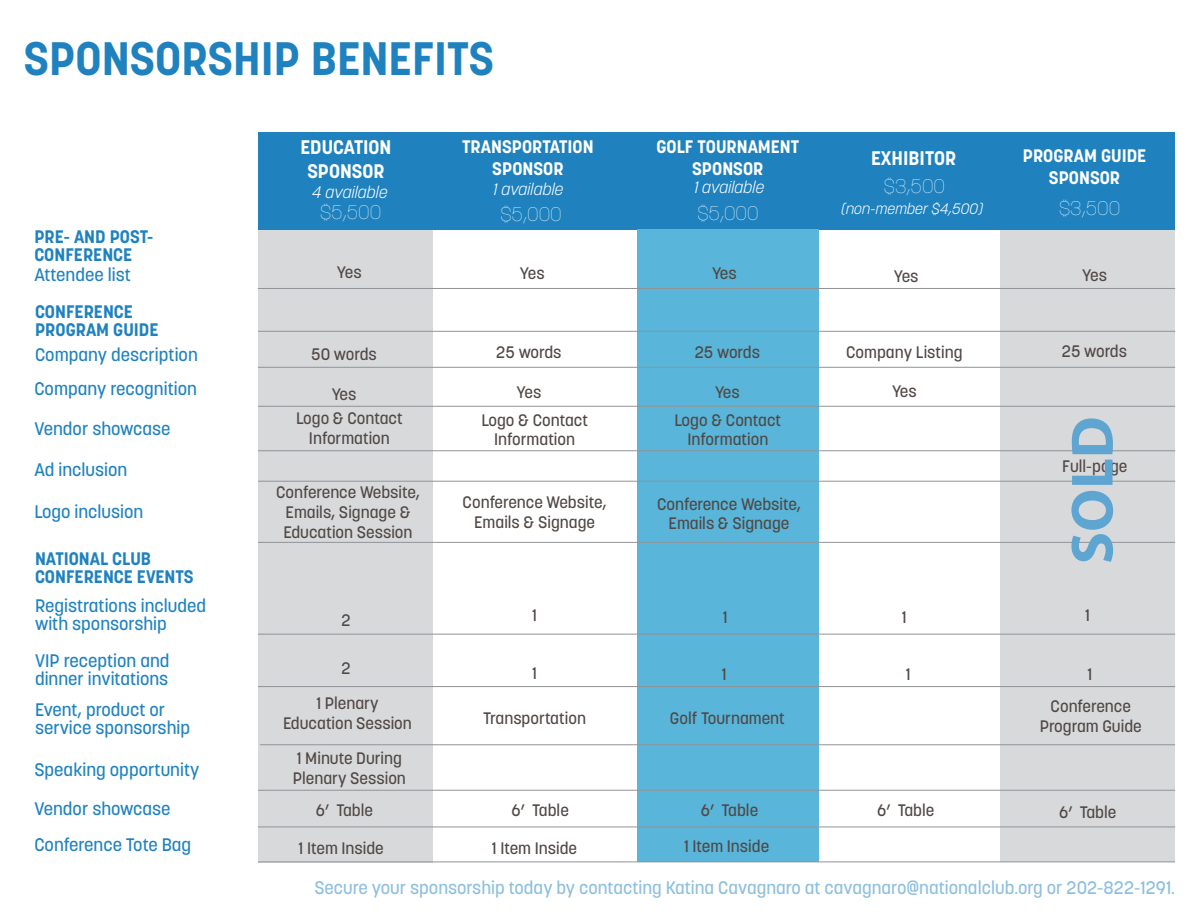
<style>
.page{position:relative;width:1188px;height:918px;background:#fff}
.page>*{position:absolute;margin:0;border:0;box-sizing:border-box;transform-origin:0 0}
.t1{font:700 60px "Myriad Pro";color:#5ea5d1}
.t2{font:700 46.5px "Korolev";color:#1f82bf}
.Dollar_Amount{font:100 19.5px "Korolev";color:#fff}
.t3{font:700 19.5px "Korolev";color:#fff}
.Sponsor_Item{font:500 18px "Korolev";color:#1f82bf}
.t4{font:500 18px "Korolev";color:#8dbfde}
.t5{font:700 18px/18px "Korolev";color:#1f82bf}
.t6{font:700 18px/21.6px "Korolev";color:#fff;text-align:center}
.Benefits_Chart_Text{font:500 16.5px/19.8px "Korolev";color:#504845;text-align:center}
.Number_Available{font:italic 300 16.5px "Korolev";color:#fff}
.Dollar_Amount-2{font:italic 300 15px "Korolev";color:#fff}
</style>
<div class="page">
<div style="left:258px;top:230px;width:175px;height:632px;background:#d8d9db"></div>
<div style="left:1001px;top:226px;width:174px;height:636px;background:#d8d9db"></div>
<div style="left:258px;top:132px;width:917px;height:98px;background:#1f82bf"></div>
<div style="left:637px;top:230px;width:182px;height:632px;background:#59b5d9"></div>
<hr style="left:258px;top:331px;width:917px;height:1px;background:#919396">
<hr style="left:258px;top:367px;width:917px;height:1px;background:#919396">
<hr style="left:258px;top:406px;width:917px;height:1px;background:#919396">
<hr style="left:258px;top:450px;width:917px;height:1px;background:#919396">
<hr style="left:258px;top:481px;width:917px;height:1px;background:#919396">
<hr style="left:258px;top:542px;width:917px;height:1px;background:#919396">
<hr style="left:258px;top:634px;width:917px;height:1px;background:#919396">
<hr style="left:258px;top:686px;width:917px;height:1px;background:#919396">
<hr style="left:258px;top:862px;width:917px;height:1px;background:#919396">
<hr style="left:258px;top:288px;width:917px;height:1px;background:#919396">
<hr style="left:258px;top:827px;width:917px;height:1px;background:#919396">
<hr style="left:260px;top:744px;width:915px;height:1px;background:#919396">
<hr style="left:258px;top:790px;width:917px;height:1px;background:#919396">
<p class="t2" style="left:24px;top:30px;width:472px">SPONSORSHIP BENEFITS</p>
<p class="t5" style="left:34px;top:228px;width:120px">PRE- AND POST-<br>CONFERENCE</p>
<p class="Sponsor_Item" style="left:34px;top:263px;width:98px">Attendee list</p>
<p class="t5" style="left:35px;top:302px;width:99px">CONFERENCE</p>
<p class="t5" style="left:35px;top:320px;width:125px">PROGRAM GUIDE</p>
<p class="Sponsor_Item" style="left:35px;top:344px;width:164px">Company description</p>
<p class="Sponsor_Item" style="left:34px;top:377px;width:164px">Company recognition</p>
<p class="Sponsor_Item" style="left:34px;top:418px;width:138px">Vendor showcase</p>
<p class="Sponsor_Item" style="left:34px;top:458px;width:95px">Ad inclusion</p>
<p class="Sponsor_Item" style="left:34px;top:500px;width:111px">Logo inclusion</p>
<p class="t5" style="left:35px;top:549px;width:118px">NATIONAL CLUB</p>
<p class="t5" style="left:35px;top:567px;width:160px">CONFERENCE EVENTS</p>
<p class="Sponsor_Item" style="left:35px;top:594px;width:173px">Registrations included</p>
<p class="Sponsor_Item" style="left:35px;top:612px;width:133px">with sponsorship</p>
<p class="Sponsor_Item" style="left:35px;top:650px;width:136px">VIP reception and</p>
<p class="Sponsor_Item" style="left:35px;top:668px;width:135px">dinner invitations</p>
<p class="Sponsor_Item" style="left:35px;top:698px;width:132px">Event, product or</p>
<p class="Sponsor_Item" style="left:35px;top:716px;width:157px">service sponsorship</p>
<p class="Sponsor_Item" style="left:34px;top:758px;width:167px">Speaking opportunity</p>
<p class="Sponsor_Item" style="left:34px;top:797px;width:138px">Vendor showcase</p>
<p class="Sponsor_Item" style="left:34px;top:833px;width:158px">Conference Tote Bag</p>
<p class="t3" style="left:301px;top:135px;width:92px">EDUCATION</p>
<p class="t3" style="left:307px;top:159px;width:79px">SPONSOR</p>
<p class="Dollar_Amount" style="left:320px;top:200px;width:63px">$5,500</p>
<p class="Number_Available" style="left:312px;top:182px;width:77px">4 available</p>
<p class="Benefits_Chart_Text" style="left:337px;top:262px;width:26px">Yes</p>
<p class="Benefits_Chart_Text" style="left:311px;top:344px;width:67px">50 words</p>
<p class="Benefits_Chart_Text" style="left:332px;top:384px;width:26px">Yes</p>
<p class="Benefits_Chart_Text" style="left:296px;top:408px;width:108px">Logo &amp; Contact</p>
<p class="Benefits_Chart_Text" style="left:309px;top:428px;width:82px">Information</p>
<p class="Benefits_Chart_Text" style="left:276px;top:482px;width:146px">Conference Website,<br>Emails, Signage &amp;</p>
<p class="Benefits_Chart_Text" style="left:283px;top:522px;width:131px">Education Session</p>
<p class="Benefits_Chart_Text" style="left:342px;top:610px;width:11px">2</p>
<p class="Benefits_Chart_Text" style="left:342px;top:658px;width:11px">2</p>
<p class="Benefits_Chart_Text" style="left:316px;top:693px;width:64px">1 Plenary</p>
<p class="Benefits_Chart_Text" style="left:283px;top:713px;width:130px">Education Session</p>
<p class="Benefits_Chart_Text" style="left:297px;top:748px;width:107px">1 Minute During</p>
<p class="Benefits_Chart_Text" style="left:293px;top:768px;width:115px">Plenary Session</p>
<p class="Benefits_Chart_Text" style="left:316px;top:801px;width:59px">6’ Table</p>
<p class="Benefits_Chart_Text" style="left:299px;top:838px;width:87px">1 Item Inside</p>
<p class="t6" style="left:462px;top:136px;width:133px">TRANSPORTATION<br>SPONSOR</p>
<p class="t6" style="left:656px;top:136px;width:144px">GOLF TOURNAMENT<br>SPONSOR</p>
<p class="t3" style="left:871px;top:146px;width:87px">EXHIBITOR</p>
<p class="t6" style="left:1023px;top:145px;width:125px">PROGRAM GUIDE<br>SPONSOR</p>
<p class="Dollar_Amount" style="left:884px;top:173px;width:63px">$3,500</p>
<p class="Dollar_Amount-2" style="left:842px;top:199px;width:143px">(non-member $4,500)</p>
<p class="Number_Available" style="left:494px;top:179px;width:71px">1 available</p>
<p class="Number_Available" style="left:694px;top:177px;width:71px">1 available</p>
<p class="Dollar_Amount" style="left:1059px;top:195px;width:63px">$3,500</p>
<p class="Dollar_Amount" style="left:500px;top:201px;width:63px">$5,000</p>
<p class="Dollar_Amount" style="left:697px;top:201px;width:63px">$5,000</p>
<p class="Benefits_Chart_Text" style="left:520px;top:263px;width:26px">Yes</p>
<p class="Benefits_Chart_Text" style="left:712px;top:263px;width:26px">Yes</p>
<p class="Benefits_Chart_Text" style="left:1082px;top:265px;width:26px">Yes</p>
<p class="Benefits_Chart_Text" style="left:894px;top:266px;width:26px">Yes</p>
<p class="Benefits_Chart_Text" style="left:496px;top:343px;width:67px">25 words</p>
<p class="Benefits_Chart_Text" style="left:517px;top:382px;width:26px">Yes</p>
<p class="Benefits_Chart_Text" style="left:695px;top:343px;width:67px">25 words</p>
<p class="Benefits_Chart_Text" style="left:715px;top:382px;width:26px">Yes</p>
<p class="Benefits_Chart_Text" style="left:846px;top:343px;width:118px">Company Listing</p>
<p class="Benefits_Chart_Text" style="left:892px;top:382px;width:26px">Yes</p>
<p class="Benefits_Chart_Text" style="left:1062px;top:341px;width:67px">25 words</p>
<p class="Benefits_Chart_Text" style="left:481px;top:410px;width:108px">Logo &amp; Contact</p>
<p class="Benefits_Chart_Text" style="left:494px;top:430px;width:82px">Information</p>
<p class="Benefits_Chart_Text" style="left:675px;top:410px;width:108px">Logo &amp; Contact</p>
<p class="Benefits_Chart_Text" style="left:687px;top:430px;width:82px">Information</p>
<p class="Benefits_Chart_Text" style="left:463px;top:493px;width:146px">Conference Website,<br>Emails &amp; Signage</p>
<p class="Benefits_Chart_Text" style="left:657px;top:494px;width:146px">Conference Website,<br>Emails &amp; Signage</p>
<p class="t1" style="left:1053px;top:564px;width:149px;rotate:-90deg">SOLD</p>
<p class="Benefits_Chart_Text" style="left:1062px;top:456px;width:67px">Full-page</p>
<p class="Benefits_Chart_Text" style="left:532px;top:605px;width:6px">1</p>
<p class="Benefits_Chart_Text" style="left:723px;top:607px;width:6px">1</p>
<p class="Benefits_Chart_Text" style="left:902px;top:607px;width:6px">1</p>
<p class="Benefits_Chart_Text" style="left:1085px;top:606px;width:6px">1</p>
<p class="Benefits_Chart_Text" style="left:532px;top:663px;width:6px">1</p>
<p class="Benefits_Chart_Text" style="left:722px;top:664px;width:6px">1</p>
<p class="Benefits_Chart_Text" style="left:906px;top:665px;width:6px">1</p>
<p class="Benefits_Chart_Text" style="left:1088px;top:665px;width:6px">1</p>
<p class="Benefits_Chart_Text" style="left:483px;top:708px;width:104px">Transportation</p>
<p class="Benefits_Chart_Text" style="left:670px;top:708px;width:116px">Golf Tournament</p>
<p class="Benefits_Chart_Text" style="left:1051px;top:697px;width:82px">Conference</p>
<p class="Benefits_Chart_Text" style="left:1040px;top:717px;width:103px">Program Guide</p>
<p class="Benefits_Chart_Text" style="left:512px;top:800px;width:59px">6’ Table</p>
<p class="Benefits_Chart_Text" style="left:701px;top:800px;width:59px">6’ Table</p>
<p class="Benefits_Chart_Text" style="left:877px;top:800px;width:59px">6’ Table</p>
<p class="Benefits_Chart_Text" style="left:1059px;top:802px;width:59px">6’ Table</p>
<p class="Benefits_Chart_Text" style="left:492px;top:838px;width:87px">1 Item Inside</p>
<p class="Benefits_Chart_Text" style="left:684px;top:837px;width:87px">1 Item Inside</p>
<p class="t4" style="left:314px;top:876px;width:862px">Secure your sponsorship today by contacting Katina Cavagnaro at cavagnaro@nationalclub.org or 202-822-1291.</p>
</div>
